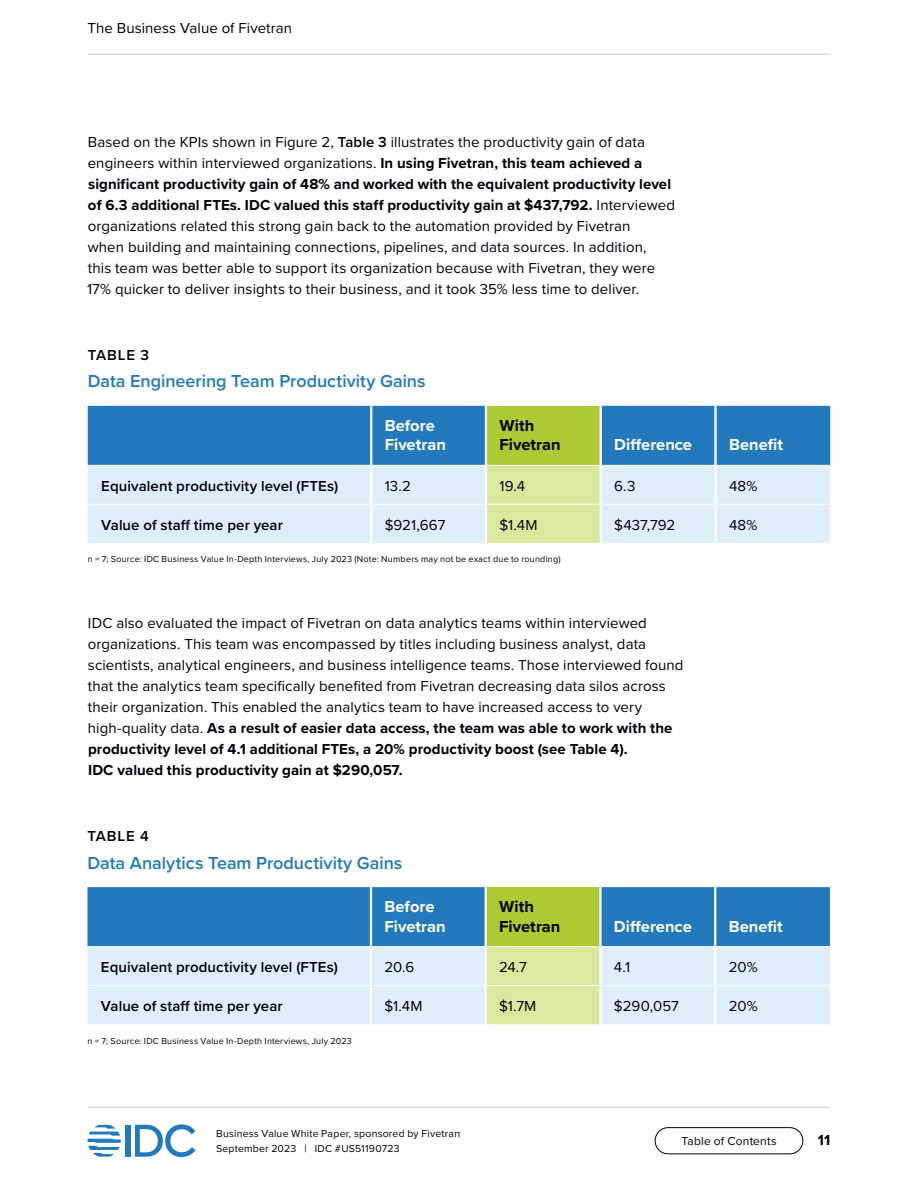
<style>
.page{position:relative;width:918px;height:1188px;background:#fff}
.page>*{position:absolute;margin:0;border:0;box-sizing:border-box;transform-origin:0 0}
.Table_-_Heading{font:600 18px "Proxima Nova";color:#2279bc}
.Table_-_Column_title__left_align{font:700 16.5px/19.5px "Proxima Nova";color:#fff}
.Table___Column_title_highlighted{font:700 16.5px/19.5px "Proxima Nova";color:#01010f}
.P____0_25{font:15px/21px "Proxima Nova";letter-spacing:.005em;color:#01010f}
.Table___Row_title{font:600 15px "Proxima Nova";letter-spacing:.005em;color:#01010f}
.Table_-_Text__left_align{font:15px "Proxima Nova";color:#01010f}
.Table_-_Identifier{font:600 15px "Proxima Nova";letter-spacing:.055em;color:#01010f}
.t1{font:700 15px "Proxima Nova";color:#000}
.t2{font:12px "Proxima Nova";letter-spacing:.015em;color:#01010f}
.t3{font:10.5px/15px "Proxima Nova";letter-spacing:.02em;color:#01010f}
.Table_-_Notes_and_sources{font:9px "Proxima Nova";letter-spacing:.025em;color:#01010f}
.s1{font-weight:600}
.s2{font-weight:700}
</style>
<div class="page">
<div style="left:126px;top:1125px;width:5px;height:32px;background:#2279bc"></div>
<svg style="left:135px;top:1124px;width:60px;height:33px"></svg>
<svg style="left:87px;top:1125px;width:34px;height:32px"></svg>
<div style="left:655px;top:1127px;width:148px;height:27px;border:1px solid #000;border-radius:13px"></div>
<hr style="left:87px;top:54px;width:743px;height:1px;background:#ccc">
<hr style="left:87px;top:1107px;width:743px;height:1px;background:#ccc">
<div style="left:88px;top:406px;width:742px;height:59px;background:#2279bc"></div>
<div style="left:486px;top:406px;width:115px;height:59px;background:#accb32"></div>
<div style="left:88px;top:466px;width:742px;height:77px;background:#dfeffa"></div>
<div style="left:487px;top:466px;width:113px;height:77px;background:#d9e89c"></div>
<hr style="left:714px;top:466px;width:3px;height:38px;background:#fff">
<hr style="left:714px;top:505px;width:3px;height:38px;background:#fff">
<hr style="left:487px;top:504px;width:113px;height:1px;background:#fff">
<hr style="left:602px;top:504px;width:114px;height:1px;background:#fff">
<hr style="left:716px;top:504px;width:114px;height:1px;background:#fff">
<hr style="left:88px;top:504px;width:282px;height:1px;background:#fff">
<hr style="left:372px;top:504px;width:113px;height:1px;background:#fff">
<hr style="left:370px;top:406px;width:2px;height:59px;background:#fff">
<hr style="left:714px;top:406px;width:3px;height:59px;background:#fff">
<hr style="left:485px;top:406px;width:2px;height:59px;background:#fff">
<hr style="left:600px;top:406px;width:2px;height:59px;background:#fff">
<hr style="left:370px;top:466px;width:2px;height:38px;background:#fff">
<hr style="left:370px;top:504px;width:2px;height:39px;background:#fff">
<hr style="left:485px;top:466px;width:2px;height:38px;background:#fff">
<hr style="left:600px;top:466px;width:2px;height:38px;background:#fff">
<hr style="left:485px;top:504px;width:2px;height:39px;background:#fff">
<hr style="left:600px;top:504px;width:2px;height:39px;background:#fff">
<div style="left:87px;top:887px;width:743px;height:59px;background:#2279bc"></div>
<div style="left:486px;top:887px;width:114px;height:60px;background:#accb32"></div>
<div style="left:87px;top:947px;width:743px;height:77px;background:#dfeffa"></div>
<div style="left:487px;top:947px;width:112px;height:77px;background:#d9e89c"></div>
<hr style="left:714px;top:947px;width:2px;height:38px;background:#fff">
<hr style="left:714px;top:986px;width:2px;height:38px;background:#fff">
<hr style="left:487px;top:985px;width:112px;height:1px;background:#fff">
<hr style="left:602px;top:985px;width:113px;height:1px;background:#fff">
<hr style="left:715px;top:985px;width:115px;height:1px;background:#fff">
<hr style="left:87px;top:985px;width:283px;height:1px;background:#fff">
<hr style="left:372px;top:985px;width:113px;height:1px;background:#fff">
<hr style="left:370px;top:887px;width:2px;height:59px;background:#fff">
<hr style="left:714px;top:887px;width:2px;height:59px;background:#fff">
<hr style="left:485px;top:887px;width:2px;height:59px;background:#fff">
<hr style="left:599px;top:887px;width:3px;height:59px;background:#fff">
<hr style="left:370px;top:947px;width:2px;height:39px;background:#fff">
<hr style="left:370px;top:986px;width:2px;height:38px;background:#fff">
<hr style="left:486px;top:946px;width:114px;height:1px;background:#fff">
<hr style="left:485px;top:947px;width:2px;height:39px;background:#fff">
<hr style="left:599px;top:947px;width:3px;height:39px;background:#fff">
<hr style="left:485px;top:986px;width:2px;height:38px;background:#fff">
<hr style="left:599px;top:986px;width:3px;height:38px;background:#fff">
<p class="P____0_25" style="left:87px;top:17px;width:206px">The Business Value of Fivetran</p>
<p class="P____0_25" style="left:87px;top:131px;width:589px">Based on the KPIs shown in Figure 2, <span class="s1">Table 3</span> illustrates the productivity gain of data engineers within interviewed organizations. <span class="s2">In using Fivetran, this team achieved a significant productivity gain of 48% and worked with the equivalent productivity level of 6.3 additional FTEs. IDC valued this staff productivity gain at $437,792.</span> Interviewed organizations related this strong gain back to the automation provided by Fivetran<br>when building and maintaining connections, pipelines, and data sources. In addition,<br>this team was better able to support its organization because with Fivetran, they were 17% quicker to deliver insights to their business, and it took 35% less time to deliver.</p>
<p class="Table_-_Identifier" style="left:88px;top:344px;width:63px">TABLE 3</p>
<p class="Table_-_Heading" style="left:88px;top:368px;width:339px">Data Engineering Team Productivity Gains</p>
<p class="Table_-_Column_title__left_align" style="left:385px;top:415px;width:63px">Before<br>Fivetran</p>
<p class="Table___Column_title_highlighted" style="left:500px;top:415px;width:63px">With<br>Fivetran</p>
<p class="Table_-_Column_title__left_align" style="left:614px;top:435px;width:79px">Difference</p>
<p class="Table_-_Column_title__left_align" style="left:729px;top:435px;width:56px">Benefit</p>
<p class="Table___Row_title" style="left:101px;top:475px;width:238px">Equivalent productivity level (FTEs)</p>
<p class="Table_-_Text__left_align" style="left:385px;top:475px;width:28px">13.2</p>
<p class="Table_-_Text__left_align" style="left:500px;top:475px;width:27px">19.4</p>
<p class="Table_-_Text__left_align" style="left:614px;top:475px;width:23px">6.3</p>
<p class="Table_-_Text__left_align" style="left:729px;top:475px;width:30px">48%</p>
<p class="Table___Row_title" style="left:101px;top:513px;width:183px">Value of staff time per year</p>
<p class="Table_-_Text__left_align" style="left:385px;top:513px;width:62px">$921,667</p>
<p class="Table_-_Text__left_align" style="left:500px;top:513px;width:40px">$1.4M</p>
<p class="Table_-_Text__left_align" style="left:614px;top:513px;width:62px">$437,792</p>
<p class="Table_-_Text__left_align" style="left:729px;top:513px;width:30px">48%</p>
<p class="Table_-_Notes_and_sources" style="left:88px;top:553px;width:474px">n = 7; Source: IDC Business Value In-Depth Interviews, July 2023 (Note: Numbers may not be exact due to rounding)</p>
<p class="P____0_25" style="left:88px;top:612px;width:597px">IDC also evaluated the impact of Fivetran on data analytics teams within interviewed organizations. This team was encompassed by titles including business analyst, data scientists, analytical engineers, and business intelligence teams. Those interviewed found that the analytics team specifically benefited from Fivetran decreasing data silos across their organization. This enabled the analytics team to have increased access to very high-quality data. <span class="s2">As a result of easier data access, the team was able to work with the productivity level of 4.1 additional FTEs, a 20% productivity boost (see Table 4).<br>IDC valued this productivity gain at $290,057.</span></p>
<p class="Table_-_Identifier" style="left:87px;top:825px;width:63px">TABLE 4</p>
<p class="Table_-_Heading" style="left:87px;top:849px;width:316px">Data Analytics Team Productivity Gains</p>
<p class="Table_-_Column_title__left_align" style="left:384px;top:897px;width:63px">Before<br>Fivetran</p>
<p class="Table___Column_title_highlighted" style="left:499px;top:897px;width:63px">With<br>Fivetran</p>
<p class="Table_-_Column_title__left_align" style="left:614px;top:916px;width:79px">Difference</p>
<p class="Table_-_Column_title__left_align" style="left:729px;top:916px;width:56px">Benefit</p>
<p class="Table___Row_title" style="left:101px;top:956px;width:238px">Equivalent productivity level (FTEs)</p>
<p class="Table_-_Text__left_align" style="left:384px;top:956px;width:31px">20.6</p>
<p class="Table_-_Text__left_align" style="left:499px;top:956px;width:29px">24.7</p>
<p class="Table_-_Text__left_align" style="left:614px;top:956px;width:18px">4.1</p>
<p class="Table_-_Text__left_align" style="left:729px;top:956px;width:30px">20%</p>
<p class="Table___Row_title" style="left:101px;top:995px;width:183px">Value of staff time per year</p>
<p class="Table_-_Text__left_align" style="left:384px;top:995px;width:40px">$1.4M</p>
<p class="Table_-_Text__left_align" style="left:499px;top:995px;width:39px">$1.7M</p>
<p class="Table_-_Text__left_align" style="left:614px;top:995px;width:66px">$290,057</p>
<p class="Table_-_Text__left_align" style="left:729px;top:995px;width:30px">20%</p>
<p class="Table_-_Notes_and_sources" style="left:87px;top:1034px;width:266px">n = 7; Source: IDC Business Value In-Depth Interviews, July 2023</p>
<p class="t3" style="left:216px;top:1126px;width:246px">Business Value White Paper, sponsored by Fivetran<br>September 2023 | IDC #US51190723</p>
<p class="t2" style="left:681px;top:1132px;width:97px">Table of Contents</p>
<p class="t1" style="left:818px;top:1129px;width:14px">11</p>
</div>
